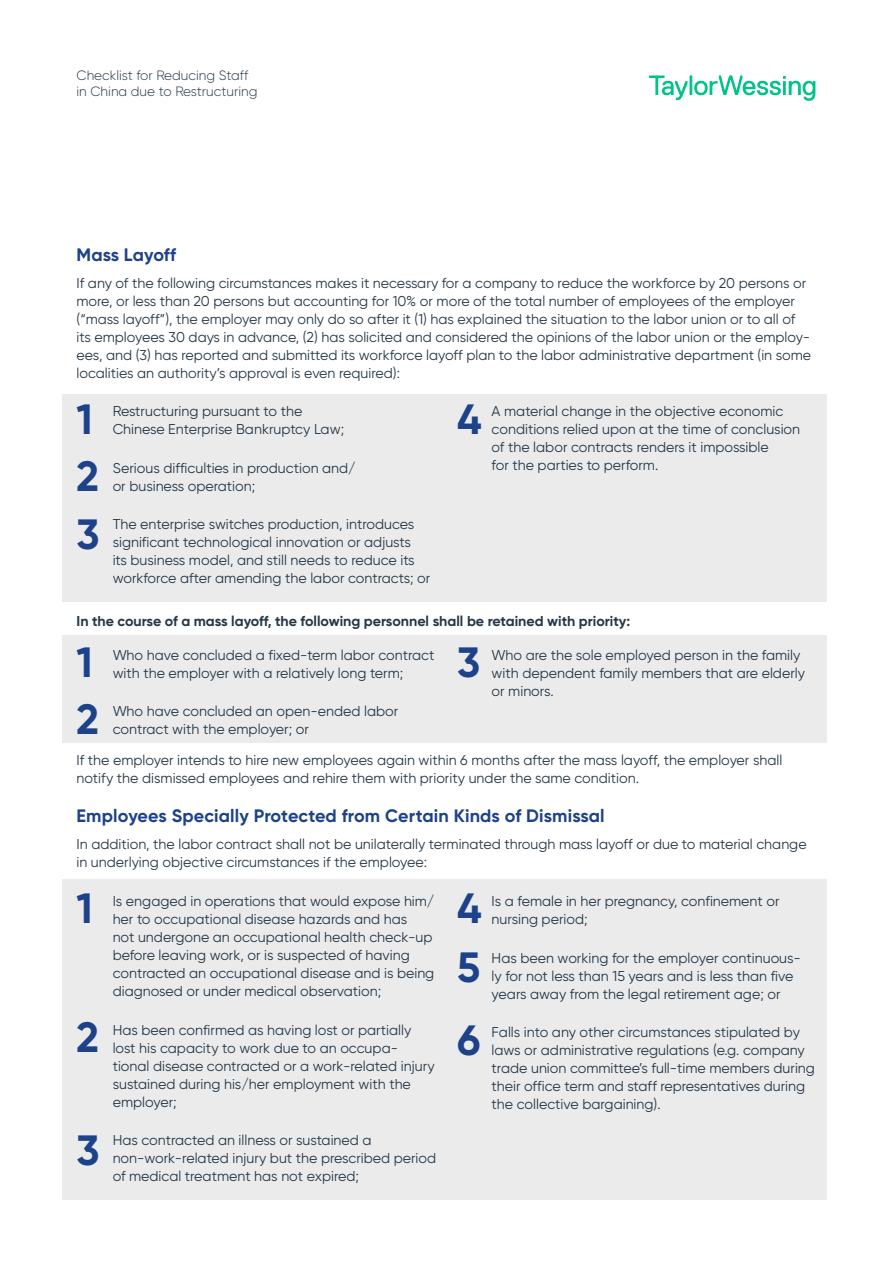
<style>
.page{position:relative;width:893px;height:1263px;background:#fff}
.page>*{position:absolute;margin:0;border:0;box-sizing:border-box;transform-origin:0 0}
.Headline_Grad_3{font:700 42.3px "Gilroy";color:#1d428a}
.Headline_Grad_3-2{font:700 18px "Gilroy";letter-spacing:.005em;color:#1d428a}
.Headline_Grad_3-3{font:14.25px/18px "Gilroy";color:#253746}
.Body_text{font:14.25px/18px "Gilroy";color:#253746}
.Body_text-2{font:700 14.25px "Gilroy";color:#253746}
.Kolumnentitel{font:300 13.5px/16.5px "Gilroy";color:#253746}
</style>
<div class="page">
<div style="left:63px;top:636px;width:764px;height:107px;background:#ebebeb"></div>
<div style="left:63px;top:879px;width:764px;height:320px;background:#ebebeb"></div>
<div style="left:63px;top:394px;width:764px;height:208px;background:#ebebeb"></div>
<svg style="left:649px;top:75px;width:166px;height:26px"></svg>
<p class="Kolumnentitel" style="left:77px;top:67px;width:182px">Checklist for Reducing Staff in China due to Restructuring</p>
<p class="Headline_Grad_3-2" style="left:77px;top:243px;width:101px">Mass Layoff</p>
<p class="Body_text" style="left:77px;top:273px;width:736px">If any of the following circumstances makes it necessary for a company to reduce the workforce by 20 persons or more, or less than 20 persons but accounting for 10% or more of the total number of employees of the employer (“mass layoff”), the employer may only do so after it (1) has explained the situation to the labor union or to all of its employees 30 days in advance, (2) has solicited and considered the opinions of the labor union or the employ&shy;ees, and (3) has reported and submitted its workforce layoff plan to the labor administrative department (in some localities an authority’s approval is even required):</p>
<p class="Headline_Grad_3" style="left:77px;top:392px;width:18px">1</p>
<p class="Headline_Grad_3" style="left:77px;top:450px;width:24px">2</p>
<p class="Headline_Grad_3" style="left:77px;top:508px;width:25px">3</p>
<p class="Headline_Grad_3-3" style="left:113px;top:402px;width:233px">Restructuring pursuant to the<br>Chinese Enterprise Bankruptcy Law;</p>
<p class="Headline_Grad_3-3" style="left:113px;top:459px;width:245px">Serious difficulties in production and/ or business operation;</p>
<p class="Headline_Grad_3-3" style="left:113px;top:515px;width:319px">The enterprise switches production, introduces significant technological innovation or adjusts<br>its business model, and still needs to reduce its workforce after amending the labor contracts; or</p>
<p class="Headline_Grad_3" style="left:457px;top:392px;width:26px">4</p>
<p class="Headline_Grad_3-3" style="left:492px;top:402px;width:310px">A material change in the objective economic conditions relied upon at the time of conclusion of the labor contracts renders it impossible<br>for the parties to perform.</p>
<p class="Body_text-2" style="left:77px;top:612px;width:555px">In the course of a mass layoff, the following personnel shall be retained with priority:</p>
<p class="Headline_Grad_3" style="left:77px;top:635px;width:18px">1</p>
<p class="Headline_Grad_3" style="left:77px;top:693px;width:24px">2</p>
<p class="Headline_Grad_3-3" style="left:113px;top:645px;width:323px">Who have concluded a fixed-term labor contract with the employer with a relatively long term;</p>
<p class="Headline_Grad_3-3" style="left:113px;top:702px;width:287px">Who have concluded an open-ended labor contract with the employer; or</p>
<p class="Headline_Grad_3" style="left:457px;top:635px;width:25px">3</p>
<p class="Headline_Grad_3-3" style="left:492px;top:645px;width:315px">Who are the sole employed person in the family with dependent family members that are elderly or minors.</p>
<p class="Body_text" style="left:77px;top:751px;width:707px">If the employer intends to hire new employees again within 6 months after the mass layoff, the employer shall notify the dismissed employees and rehire them with priority under the same condition.</p>
<p class="Headline_Grad_3-2" style="left:77px;top:805px;width:530px">Employees Specially Protected from Certain Kinds of Dismissal</p>
<p class="Body_text" style="left:77px;top:835px;width:732px">In addition, the labor contract shall not be unilaterally terminated through mass layoff or due to material change in underlying objective circumstances if the employee:</p>
<p class="Headline_Grad_3" style="left:77px;top:882px;width:18px">1</p>
<p class="Headline_Grad_3" style="left:77px;top:1011px;width:24px">2</p>
<p class="Headline_Grad_3" style="left:77px;top:1124px;width:25px">3</p>
<p class="Headline_Grad_3-3" style="left:113px;top:892px;width:323px">Is engaged in operations that would expose him/ her to occupational disease hazards and has<br>not undergone an occupational health check-up before leaving work, or is suspected of having contracted an occupational disease and is being diagnosed or under medical observation;</p>
<p class="Headline_Grad_3-3" style="left:113px;top:1020px;width:323px">Has been confirmed as having lost or partially lost his capacity to work due to an occupa&shy;tional disease contracted or a work-related injury sustained during his/her employment with the employer;</p>
<p class="Headline_Grad_3-3" style="left:113px;top:1131px;width:325px">Has contracted an illness or sustained a non-work-related injury but the prescribed period of medical treatment has not expired;</p>
<p class="Headline_Grad_3" style="left:457px;top:882px;width:26px">4</p>
<p class="Headline_Grad_3" style="left:457px;top:940px;width:25px">5</p>
<p class="Headline_Grad_3" style="left:457px;top:1014px;width:25px">6</p>
<p class="Headline_Grad_3-3" style="left:492px;top:892px;width:289px">Is a female in her pregnancy, confinement or nursing period;</p>
<p class="Headline_Grad_3-3" style="left:492px;top:948px;width:311px">Has been working for the employer continuous&shy;ly for not less than 15 years and is less than five years away from the legal retirement age; or</p>
<p class="Headline_Grad_3-3" style="left:492px;top:1023px;width:325px">Falls into any other circumstances stipulated by laws or administrative regulations (e.g. company trade union committee’s full-time members during their office term and staff representatives during the collective bargaining).</p>
</div>
